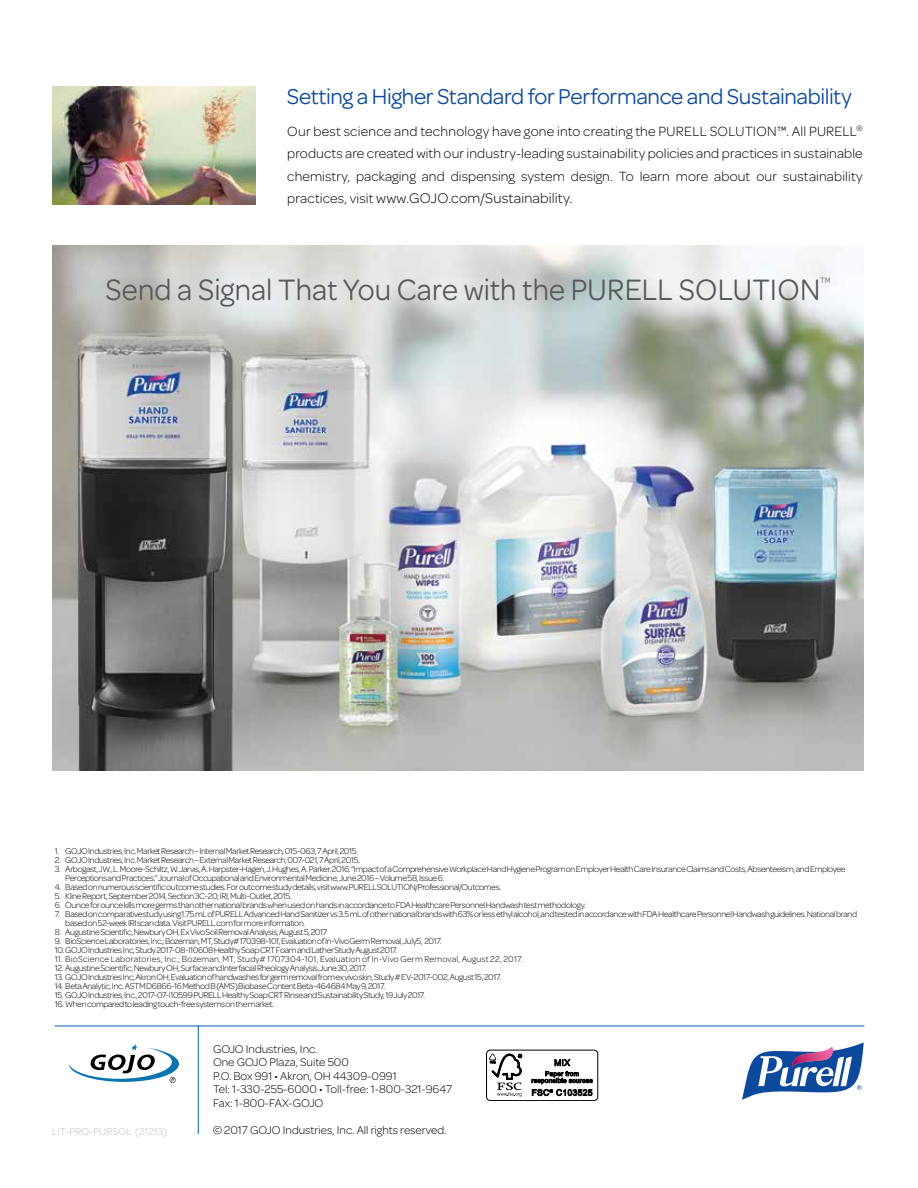
<style>
.page{position:relative;width:918px;height:1188px;background:#fff}
.page>*{position:absolute;margin:0;border:0;box-sizing:border-box;transform-origin:0 0}
.t1{font:31.5px "Omnes";color:#58595b;scale:.95 1}
.t2{font:22.95px "Omnes";letter-spacing:-.015em;color:#0c499c}
.t3{font:300 15px "Omnes";letter-spacing:.01em;color:#000}
.t4{font:300 14.25px/22.5px "Omnes";letter-spacing:.005em;color:#000;text-align:justify}
.t5{font:300 12px/13.5px "Omnes";color:#000}
.t6{font:300 10.5px "Omnes";letter-spacing:.015em;color:#bcbec0}
.t7{font:300 9px/9px "Omnes";letter-spacing:-.04em;color:#000}
.t8{font:300 9px "Omnes";letter-spacing:.02em;color:#000}
.t9{font:8.25px "Omnes";color:#58595b;scale:.95 1}
.s1{font-size:14.25px}
</style>
<div class="page">
<img style="left:53px;top:245px;width:810px;height:525px">
<img style="left:53px;top:87px;width:202px;height:118px">
<svg style="left:69px;top:1044px;width:110px;height:39px"></svg>
<hr style="left:198px;top:1026px;width:1px;height:108px;background:#0061ad">
<hr style="left:55px;top:1026px;width:809px;height:1px;background:#0061ad">
<div style="left:486px;top:1050px;width:112px;height:51px;border:1px solid #000;border-radius:4px"></div>
<svg style="left:489px;top:1054px;width:33px;height:43px"></svg>
<svg style="left:532px;top:1059px;width:61px;height:37px"></svg>
<svg style="left:742px;top:1042px;width:122px;height:58px"></svg>
<h2 class="t2" style="left:287px;top:81px;width:567px">Setting a Higher Standard for Performance and Sustainability</h2>
<p class="t4" style="left:287px;top:120px;width:577px">Our best science and technology have gone into creating the PURELL SOLUTION™. All PURELL<sup>R </sup>products are created with our industry-leading sustainability policies and practices in sustainable chemistry, packaging and dispensing system design. To learn more about our sustainability</p>
<h3 class="t3" style="left:287px;top:189px;width:287px"><span class="s1">practices, visit</span> www.GOJO.com/Sustainability.</h3>
<h1 class="t1" style="left:105px;top:268px;width:754px">Send a Signal That You Care with the PURELL SOLUTION</h1>
<p class="t9" style="left:820px;top:275px;width:13px">TM</p>
<p class="t7" style="left:55px;top:846px;width:305px">1. GOJO Industries, Inc. Market Research – Internal Market Research, 015-063, 7 April, 2015.</p>
<p class="t7" style="left:55px;top:855px;width:307px">2. GOJO Industries, Inc. Market Research – External Market Research, 007-021, 7 April, 2015.</p>
<p class="t7" style="left:65px;top:864px;width:782px;text-indent:-11px">3. Arbogast, JW., L. Moore-Schiltz, W. Jarvis, A. Harpster-Hagen, J. Hughes, A. Parker. 2016. “Impact of a Comprehensive Workplace Hand Hygiene Program on Employer Health Care Insurance Claims and Costs, Absenteeism, and Employee<br>Perceptions and Practices.” Journal of Occupational and Environmental Medicine, June 2016 – Volume 58, Issue 6.</p>
<p class="t7" style="left:55px;top:882px;width:448px">4. Based on numerous scientific outcome studies. For outcome study details, visit www.PURELLSOLUTION/Professional/Outcomes.</p>
<p class="t7" style="left:55px;top:891px;width:238px">5. Kline Report, September 2014, Section 3C-20; IRI, Multi-Outlet, 2015.</p>
<p class="t7" style="left:55px;top:900px;width:533px">6. Ounce for ounce kills more germs than other national brands when used on hands in accordance to FDA Healthcare Personnel Handwash test methodology.</p>
<p class="t7" style="left:65px;top:909px;width:793px;text-indent:-11px">7. Based on comparative study using 1.75 mL of PURELL Advanced Hand Sanitizer vs 3.5 mL of other national brands with 63% or less ethyl alcohol, and tested in accordance with FDA Healthcare Personnel Handwash guidelines. National brand based on 52-week IRI scan data. Visit PURELL.com for more information.</p>
<p class="t7" style="left:55px;top:927px;width:274px">8. Augustine Scientific, Newbury OH, Ex Vivo Soil Removal Analysis, August 5, 2017</p>
<p class="t7" style="left:55px;top:936px;width:388px">9. BioScience Laboratories, Inc.; Bozeman, MT, Study# 170398-101, Evaluation of In-Vivo Germ Removal, July5, 2017.<br>10.GOJO Industries Inc, Study 2017-08-I10608 Healthy Soap CRT Foam and Lather Study August 2017.</p>
<p class="t8" style="left:55px;top:953px;width:469px">11. BioScience Laboratories, Inc.; Bozeman, MT, Study# 1707304-101, Evaluation of In-Vivo Germ Removal, August 22, 2017.</p>
<p class="t7" style="left:55px;top:963px;width:313px">12. Augustine Scientific, Newbury OH, Surface and Interfacial Rheology Analysis, June 30, 2017.</p>
<p class="t7" style="left:55px;top:972px;width:448px">13. GOJO Industries Inc, Akron OH, Evaluation of handwashes for germ removal from ex vivo skin, Study # EV-2017-002, August 15, 2017.</p>
<p class="t7" style="left:55px;top:981px;width:332px">14. Beta Analytic, Inc. ASTM D6866-16 Method B (AMS) Biobase Content Beta-464684 May 9, 2017.</p>
<p class="t7" style="left:55px;top:990px;width:372px">15. GOJO Industries, Inc., 2017-07-I10599 PURELL Healthy Soap CRT Rinse and Sustainability Study, 19 July 2017.</p>
<p class="t7" style="left:55px;top:999px;width:221px">16. When compared to leading touch-free systems on the market.</p>
<p class="t6" style="left:52px;top:1124px;width:117px">LIT-PRO-PURSOL (21213)</p>
<h3 class="t5" style="left:213px;top:1042px;width:241px">GOJO Industries, Inc.<br>One GOJO Plaza, Suite 500<br>P.O. Box 991 • Akron, OH 44309-0991<br>Tel: 1-330-255-6000 • Toll-free: 1-800-321-9647<br>Fax: 1-800-FAX-GOJO</h3>
<h3 class="t5" style="left:213px;top:1123px;width:235px">C 2017 GOJO Industries, Inc. All rights reserved.</h3>
</div>
